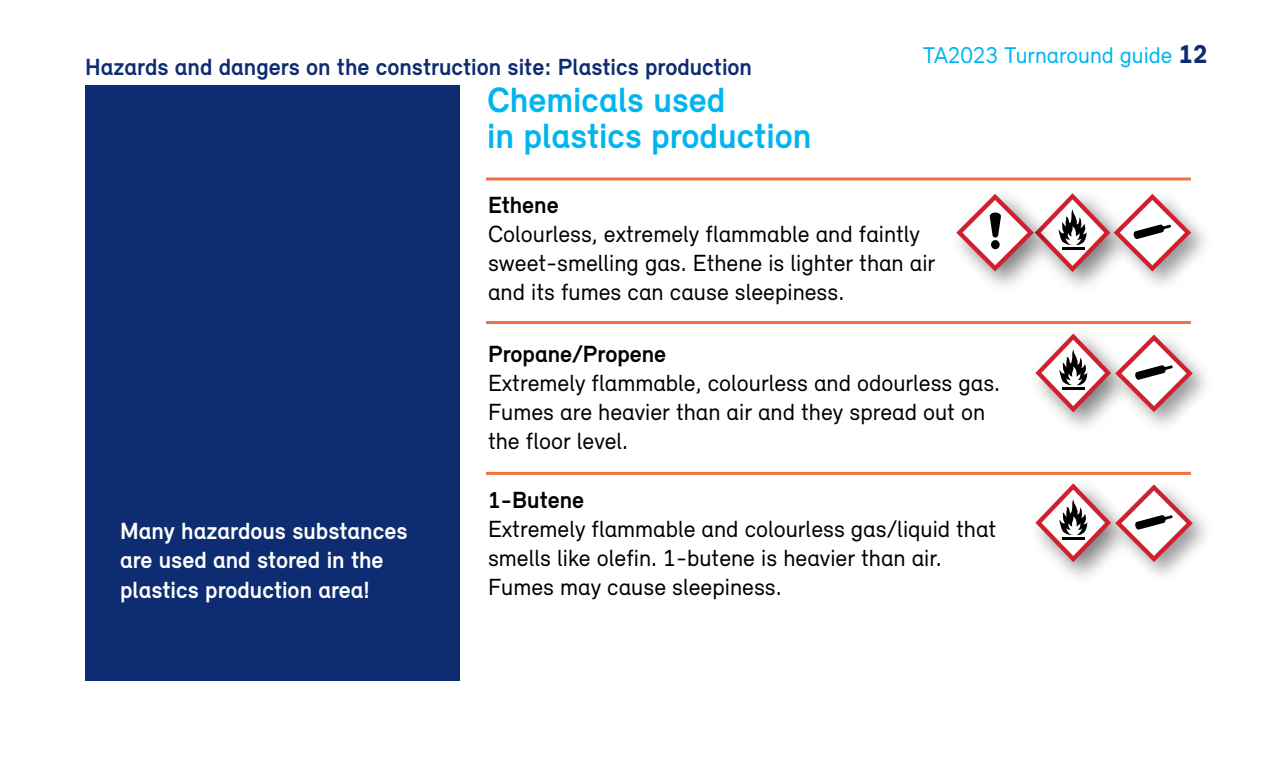
<style>
.page{position:relative;width:1276px;height:766px;background:#fff}
.page>*{position:absolute;margin:0;border:0;box-sizing:border-box;transform-origin:0 0}
.t1{font:700 36px/36px "Relevant";color:#00b5ef}
.t2{font:24px/29.1px "Relevant";color:#000}
.t3{font:700 24px/29.1px "Relevant";color:#fff}
.t4{font:700 24px "Relevant";color:#0d2c71}
.t5{font:700 24px "Relevant";color:#000}
.t6{font:23.4px "Relevant";color:#00b5ef}
.s1{font-weight:900;font-size:27px;color:#0d2c71}
</style>
<div class="page">
<div style="left:85px;top:85px;width:374px;height:595px;background:#0d2c71"></div>
<hr style="left:486px;top:177px;width:705px;height:3px;background:#f37043">
<hr style="left:486px;top:321px;width:705px;height:3px;background:#f37043">
<hr style="left:486px;top:472px;width:705px;height:3px;background:#f37043">
<div style="left:1027px;top:186px;width:108px;height:110px;background:#000;opacity:.5"></div>
<div style="left:949px;top:186px;width:109px;height:109px;background:#000;opacity:.5"></div>
<div style="left:1107px;top:188px;width:106px;height:106px;background:#000;opacity:.4"></div>
<svg style="left:956px;top:193px;width:235px;height:79px"></svg>
<div style="left:1028px;top:326px;width:108px;height:110px;background:#000;opacity:.5"></div>
<div style="left:1028px;top:476px;width:108px;height:110px;background:#000;opacity:.5"></div>
<div style="left:1109px;top:328px;width:106px;height:106px;background:#000;opacity:.4"></div>
<svg style="left:1035px;top:333px;width:157px;height:79px"></svg>
<div style="left:1109px;top:478px;width:106px;height:106px;background:#000;opacity:.4"></div>
<svg style="left:1035px;top:483px;width:157px;height:79px"></svg>
<p class="t4" style="left:85px;top:52px;width:668px">Hazards and dangers on the construction site: Plastics production</p>
<h1 class="t1" style="left:487px;top:81px;width:326px">Chemicals used<br>in plastics production</h1>
<p class="t6" style="left:922px;top:41px;width:287px">TA2023 Turnaround guide <span class="s1">12</span></p>
<p class="t5" style="left:488px;top:190px;width:72px">Ethene</p>
<p class="t2" style="left:488px;top:218px;width:449px">Colourless, extremely flammable and faintly sweet-smelling gas. Ethene is lighter than air and its fumes can cause sleepiness.</p>
<p class="t3" style="left:120px;top:516px;width:289px">Many hazardous substances are used and stored in the plastics production area!</p>
<p class="t5" style="left:488px;top:339px;width:180px">Propane/Propene</p>
<p class="t2" style="left:488px;top:368px;width:513px">Extremely flammable, colourless and odourless gas.<br>Fumes are heavier than air and they spread out on the floor level.</p>
<p class="t5" style="left:488px;top:484px;width:98px">1-Butene</p>
<p class="t2" style="left:488px;top:513px;width:510px">Extremely flammable and colourless gas/liquid that smells like olefin. 1-butene is heavier than air.<br>Fumes may cause sleepiness.</p>
</div>
